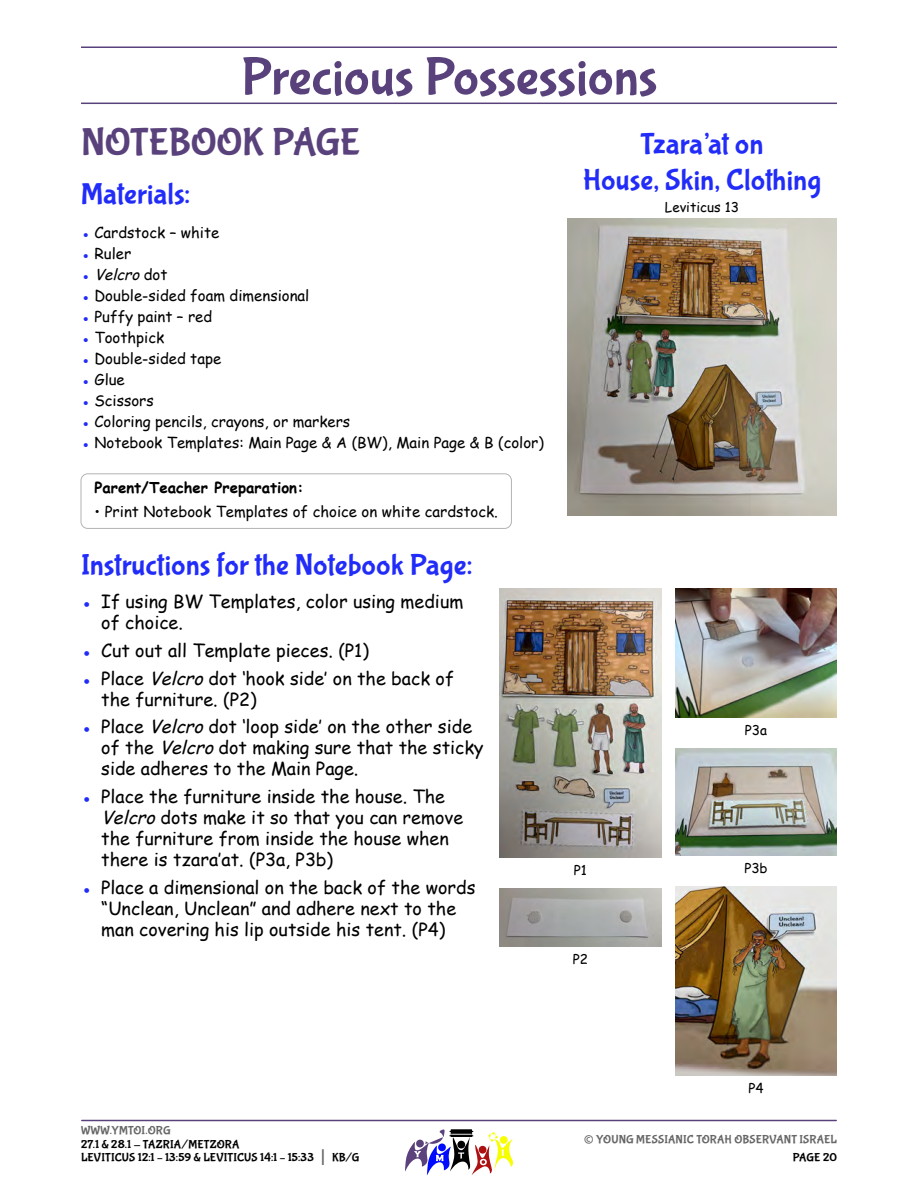
<style>
.page{position:relative;width:918px;height:1188px;background:#fff}
.page>*{position:absolute;margin:0;border:0;box-sizing:border-box;transform-origin:0 0}
.Section_Heading{font:54px "Bubblegum Sans";letter-spacing:-.005em;color:#59417c}
.Heading{font:39px "Bubblegum Sans";letter-spacing:-.005em;color:#59417c}
.Sub_Heading{font:30px "Bubblegum Sans";letter-spacing:.005em;color:#222cf9}
.Sub_Heading_Center_Cntd{font:30px/36px "Bubblegum Sans";color:#222cf9;text-align:center}
.t1{font:27px "Bubblegum Sans";color:#666}
.t2{font:18px/21px "Comic Sans MS";color:#000}
.Body_Text_-_Instructions_Text_Width{font:15px "Comic Sans MS";color:#000}
.Body_Text_-_Instructions_Text_Width-2{font:700 15px "Comic Sans MS";color:#000}
.t3{font:italic 15px "Comic Sans MS";color:#000}
.Body_Text_-_Caption{font:13.5px "Comic Sans MS";color:#000}
.t4{font:12px/13.5px "Bubblegum Sans";letter-spacing:.015em;color:#000}
.t5{font:12px "Bubblegum Sans";letter-spacing:.01em;color:#666}
.s1{color:#222cf9}
.s2{font-style:normal;color:#222cf9}
.s3{font-style:normal}
.s4{font-style:italic}
.s5{font-size:21px;color:#666}
</style>
<div class="page">
<hr style="left:82px;top:1120px;width:754px;height:1px;background:#59417c">
<svg style="left:405px;top:1129px;width:108px;height:46px"></svg>
<hr style="left:81px;top:103px;width:756px;height:1px;background:#59417c">
<hr style="left:81px;top:46px;width:756px;height:2px;background:#59417c">
<div style="left:81px;top:473px;width:431px;height:56px;border:1px solid #b3b3b3;border-radius:7px"></div>
<img style="left:567px;top:219px;width:270px;height:297px">
<img style="left:500px;top:588px;width:162px;height:270px">
<img style="left:500px;top:889px;width:162px;height:57px">
<img style="left:675px;top:588px;width:162px;height:129px">
<img style="left:675px;top:748px;width:162px;height:107px">
<img style="left:675px;top:886px;width:162px;height:189px">
<p class="Section_Heading" style="left:241px;top:47px;width:418px">Precious Possessions</p>
<p class="Heading" style="left:81px;top:120px;width:281px">NOTEBOOK PAGE</p>
<p class="Sub_Heading" style="left:81px;top:177px;width:111px">Materials:</p>
<p class="Body_Text_-_Instructions_Text_Width" style="left:81px;top:221px;width:140px"><span class="s1">●</span> Cardstock – white</p>
<p class="Body_Text_-_Instructions_Text_Width" style="left:81px;top:242px;width:52px"><span class="s1">●</span> Ruler</p>
<p class="t3" style="left:81px;top:263px;width:88px"><span class="s2">●</span> Velcro<span class="s3">d o t</span></p>
<p class="Body_Text_-_Instructions_Text_Width" style="left:81px;top:284px;width:230px"><span class="s1">●</span> Double-sided foam dimensional</p>
<p class="Body_Text_-_Instructions_Text_Width" style="left:81px;top:305px;width:133px"><span class="s1">●</span> Puffy paint – red</p>
<p class="Body_Text_-_Instructions_Text_Width" style="left:81px;top:326px;width:85px"><span class="s1">●</span> Toothpick</p>
<p class="Body_Text_-_Instructions_Text_Width" style="left:81px;top:347px;width:142px"><span class="s1">●</span> Double-sided tape</p>
<p class="Body_Text_-_Instructions_Text_Width" style="left:81px;top:368px;width:45px"><span class="s1">●</span> Glue</p>
<p class="Body_Text_-_Instructions_Text_Width" style="left:81px;top:389px;width:74px"><span class="s1">●</span> Scissors</p>
<p class="Body_Text_-_Instructions_Text_Width" style="left:81px;top:410px;width:271px"><span class="s1">●</span> Coloring pencils, crayons, or markers</p>
<p class="Body_Text_-_Instructions_Text_Width" style="left:81px;top:431px;width:465px"><span class="s1">●</span> Notebook Templates: Main Page &amp; A (BW), Main Page &amp; B (color)</p>
<p class="Body_Text_-_Instructions_Text_Width-2" style="left:94px;top:476px;width:211px">Parent/Teacher Preparation:</p>
<p class="Body_Text_-_Instructions_Text_Width" style="left:94px;top:501px;width:405px">• Print Notebook Templates of choice on white cardstock.</p>
<p class="Sub_Heading" style="left:81px;top:548px;width:393px">Instructions for the Notebook Page:</p>
<p class="t2" style="left:101px;top:590px;width:364px;text-indent:-20px"><span class="s1">●</span> If using BW Templates, color using medium of choice.</p>
<p class="t2" style="left:81px;top:639px;width:289px"><span class="s1">●</span> Cut out all Template pieces. (P1)</p>
<p class="t2" style="left:101px;top:667px;width:354px;text-indent:-20px"><span class="s1">●</span> Place <span class="s4">Velcro</span>dot ‘hook side’ on the back of the furniture. (P2)</p>
<p class="t2" style="left:101px;top:716px;width:384px;text-indent:-20px"><span class="s1">●</span> Place <span class="s4">Velcro</span>dot ‘loop side’ on the other side of the <span class="s4">Velcro</span>dot making sure that the sticky side adheres to the Main Page.</p>
<p class="t2" style="left:101px;top:785px;width:363px;text-indent:-20px"><span class="s1">●</span> Place the furniture inside the house. The <span class="s4">Velcro</span>dots make it so that you can remove the furniture from inside the house when there is tzara’at. (P3a, P3b)</p>
<p class="t2" style="left:81px;top:876px;width:396px;text-align:center"><span class="s1">●</span> Place a dimensional on the back of the words “Unclean, Unclean” and adhere next to the<br>man covering his lip outside his tent. (P4)</p>
<p class="Sub_Heading_Center_Cntd" style="left:583px;top:127px;width:240px">Tzara’at on<br>House, Skin, Clothing</p>
<p class="Body_Text_-_Caption" style="left:665px;top:197px;width:76px">Leviticus 13</p>
<p class="Body_Text_-_Caption" style="left:745px;top:720px;width:24px">P3a</p>
<p class="Body_Text_-_Caption" style="left:744px;top:858px;width:25px">P3b</p>
<p class="Body_Text_-_Caption" style="left:574px;top:860px;width:15px">P1</p>
<p class="t5" style="left:81px;top:1124px;width:91px">WWW.YMTOI.ORG</p>
<p class="t4" style="left:81px;top:1138px;width:280px">27.1 &amp; 28.1 - TAZRIA/METZORA<br>LEVITICUS 12:1 – 13:59 &amp; LEVITICUS 14:1 – 15:33 <span class="s5">|</span> KB/G</p>
<p class="Body_Text_-_Caption" style="left:573px;top:949px;width:17px">P2</p>
<p class="Body_Text_-_Caption" style="left:748px;top:1078px;width:17px">P4</p>
<h3 class="t1" style="left:584px;top:1124px;width:12px">©</h3>
<p class="t5" style="left:596px;top:1133px;width:242px">YOUNG MESSIANIC TORAH OBSERVANT ISRAEL</p>
<p class="t4" style="left:793px;top:1151px;width:46px">PAGE 20</p>
</div>
